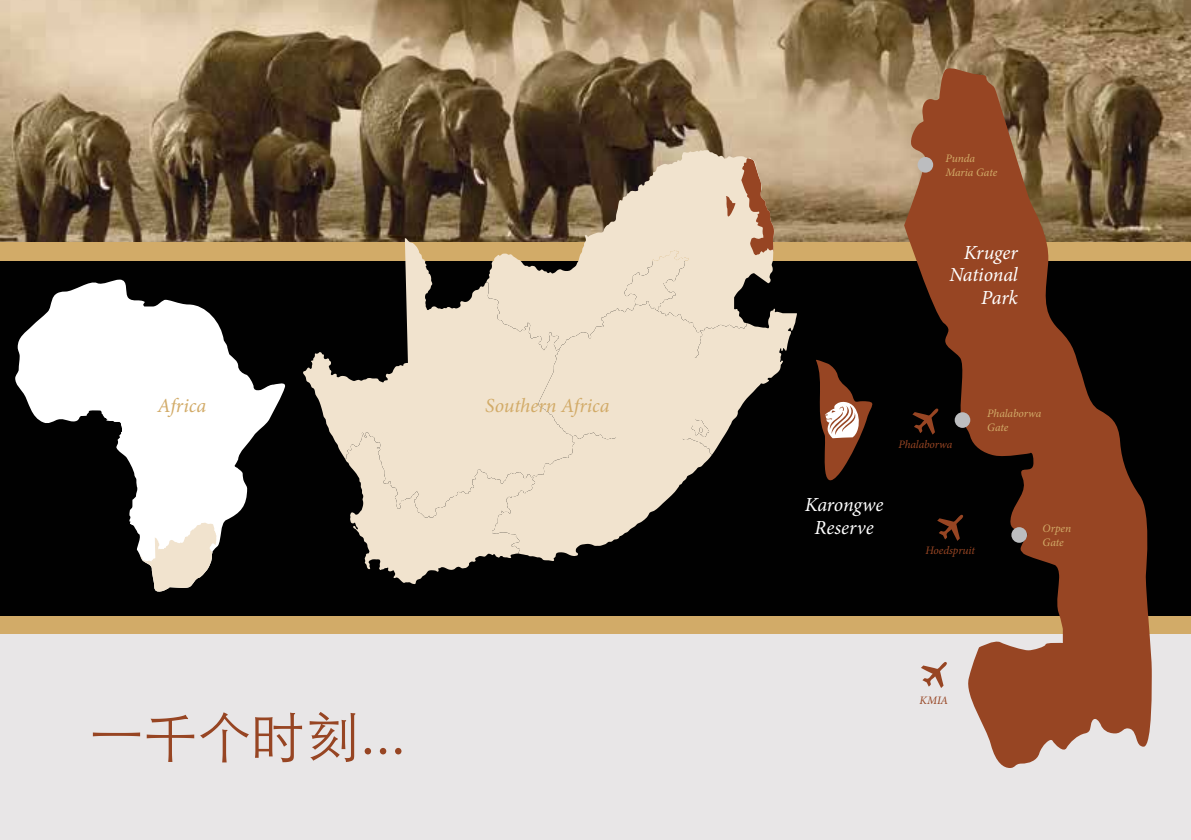
<style>
.page{position:relative;width:1191px;height:840px;background:#fff}
.page>*{position:absolute;margin:0;border:0;box-sizing:border-box;transform-origin:0 0}
.t1{font:300 54px "ST Heiti TC";letter-spacing:.005em;color:#974523}
.t2{font:italic 20px/22.8px "Minion Pro";letter-spacing:-.01em;color:#fff;text-align:right}
.t3{font:italic 20px "Minion Pro";letter-spacing:-.005em;color:#d2ab68}
.t4{font:italic 11.4px/14.2px "Minion Pro";letter-spacing:-.005em;color:#d2ab68}
.t5{font:italic 11.4px "Minion Pro";letter-spacing:-.005em;color:#974523}
</style>
<div class="page">
<img style="left:0;top:0;width:1191px;height:242px">
<div style="left:0;top:260px;width:1191px;height:356px;background:#010101"></div>
<div style="left:0;top:242px;width:1191px;height:18px;background:#d2ab68"></div>
<div style="left:0;top:616px;width:1191px;height:18px;background:#d2ab68"></div>
<div style="left:0;top:634px;width:1191px;height:205px;background:#e8e6e7"></div>
<svg style="left:15px;top:279px;width:271px;height:272px;fill:#fff"></svg>
<svg style="left:138px;top:522px;width:82px;height:70px"></svg>
<svg style="left:904px;top:66px;width:248px;height:701px;fill:#974523"></svg>
<div style="left:1011px;top:527px;width:16px;height:15px;background:#bcbdbf;border-radius:50%"></div>
<div style="left:954px;top:412px;width:16px;height:15px;background:#bcbdbf;border-radius:50%"></div>
<div style="left:917px;top:157px;width:16px;height:15px;background:#bcbdbf;border-radius:50%"></div>
<svg style="left:816px;top:359px;width:57px;height:122px"></svg>
<div style="left:185px;top:557px;width:21px;height:15px;background:#f1e3ce;border-radius:50%"></div>
<svg style="left:303px;top:238px;width:183px;height:221px"></svg>
<svg style="left:345px;top:250px;width:452px;height:334px"></svg>
<svg style="left:486px;top:150px;width:288px;height:200px;background:#beac96"></svg>
<svg style="left:725px;top:196px;width:11px;height:24px"></svg>
<div style="left:598px;top:325px;width:103px;height:128px;background:#f1e3ce;border-radius:50%"></div>
<svg style="left:937px;top:513px;width:27px;height:27px"></svg>
<svg style="left:912px;top:407px;width:27px;height:27px"></svg>
<svg style="left:921px;top:660px;width:27px;height:27px"></svg>
<h2 class="t3" style="left:158px;top:391px;width:50px">Africa</h2>
<h2 class="t3" style="left:485px;top:391px;width:126px">Southern Africa</h2>
<h1 class="t1" style="left:90px;top:690px;width:317px">一千个时刻...</h1>
<p class="t4" style="left:945px;top:151px;width:53px">Punda<br>Maria Gate</p>
<h2 class="t2" style="left:949px;top:240px;width:70px">Kruger<br>National<br>Park</h2>
<p class="t5" style="left:898px;top:436px;width:56px">Phalaborwa</p>
<p class="t4" style="left:987px;top:406px;width:56px">Phalaborwa<br>Gate</p>
<h2 class="t2" style="left:805px;top:493px;width:80px;text-align:center">Karongwe<br>Reserve</h2>
<p class="t5" style="left:925px;top:542px;width:51px">Hoedspruit</p>
<p class="t4" style="left:1042px;top:520px;width:30px">Orpen<br>Gate</p>
<p class="t5" style="left:919px;top:691px;width:30px">KMIA</p>
</div>
